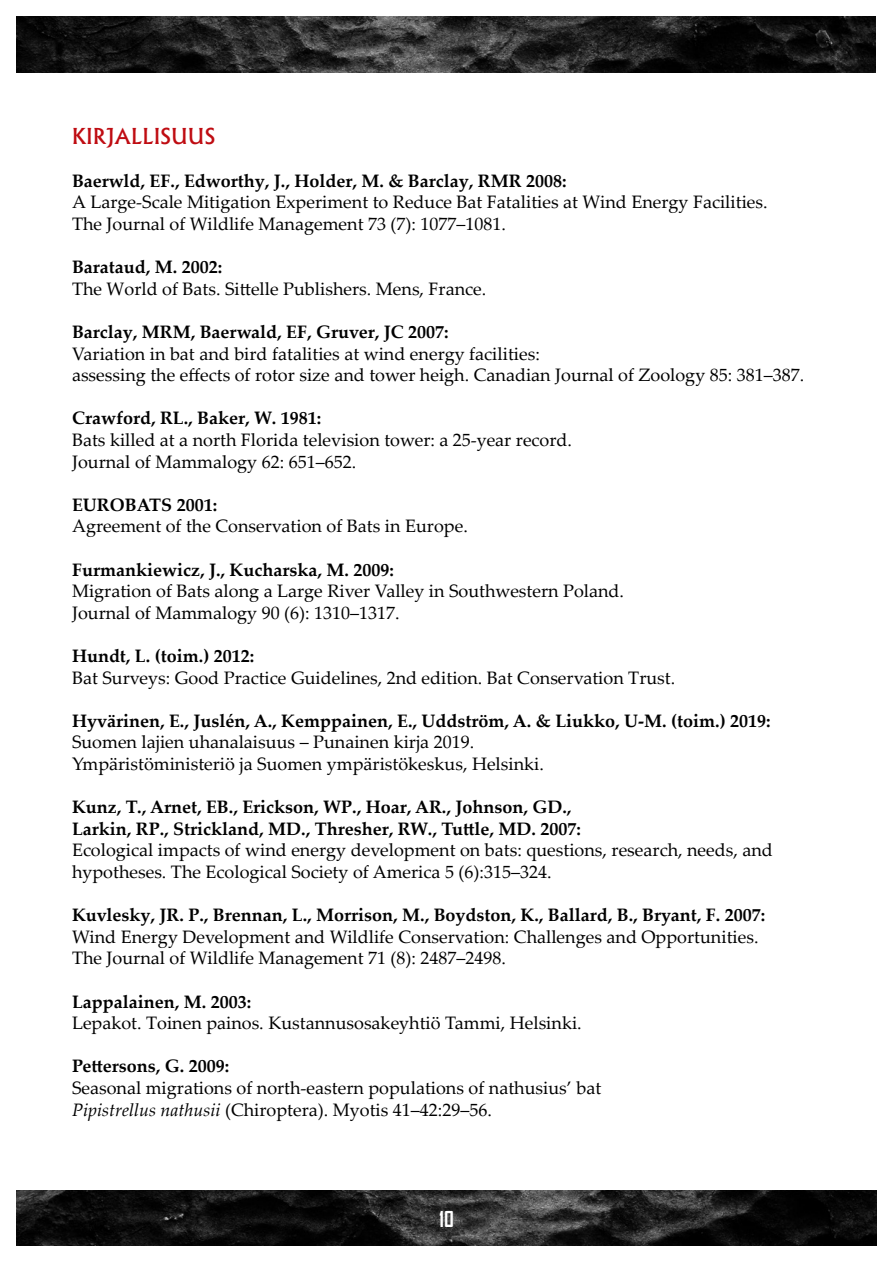
<style>
.page{position:relative;width:893px;height:1263px;background:#fff}
.page>*{position:absolute;margin:0;border:0;box-sizing:border-box;transform-origin:0 0}
.Perusotsikko{font:500 21px "Albertus";color:#bf0c12}
.t1{font:700 21px "Agency FB";color:#fff}
.Perusteksti{font:18px "Palatino Linotype";color:#000}
.Perusteksti-2{font:700 18px "Palatino Linotype";color:#000}
.s1{font-style:italic}
</style>
<div class="page">
<img style="left:17px;top:1191px;width:859px;height:55px">
<img style="left:17px;top:17px;width:859px;height:55px">
<p class="Perusotsikko" style="left:72px;top:123px;width:145px">KIRJALLISUUS</p>
<p class="Perusteksti-2" style="left:72px;top:168px;width:496px">Baerwld, EF., Edworthy, J., Holder, M. &amp; Barclay, RMR 2008:</p>
<p class="Perusteksti" style="left:72px;top:189px;width:697px">A Large-Scale Mitigation Experiment to Reduce Bat Fatalities at Wind Energy Facilities.</p>
<p class="Perusteksti" style="left:72px;top:211px;width:436px">The Journal of Wildlife Management 73 (7): 1077–1081.</p>
<p class="Perusteksti-2" style="left:72px;top:254px;width:152px">Barataud, M. 2002:</p>
<p class="Perusteksti" style="left:72px;top:276px;width:416px">The World of Bats. Sittelle Publishers. Mens, France.</p>
<p class="Perusteksti-2" style="left:72px;top:319px;width:378px">Barclay, MRM, Baerwald, EF, Gruver, JC 2007:</p>
<p class="Perusteksti" style="left:72px;top:341px;width:469px">Variation in bat and bird fatalities at wind energy facilities:</p>
<p class="Perusteksti" style="left:72px;top:362px;width:734px">assessing the effects of rotor size and tower heigh. Canadian Journal of Zoology 85: 381–387.</p>
<p class="Perusteksti-2" style="left:72px;top:405px;width:251px">Crawford, RL., Baker, W. 1981:</p>
<p class="Perusteksti" style="left:72px;top:427px;width:502px">Bats killed at a north Florida television tower: a 25-year record.</p>
<p class="Perusteksti" style="left:72px;top:449px;width:286px">Journal of Mammalogy 62: 651–652.</p>
<p class="Perusteksti-2" style="left:72px;top:492px;width:147px">EUROBATS 2001:</p>
<p class="Perusteksti" style="left:72px;top:513px;width:397px">Agreement of the Conservation of Bats in Europe.</p>
<p class="Perusteksti-2" style="left:72px;top:557px;width:323px">Furmankiewicz, J., Kucharska, M. 2009:</p>
<p class="Perusteksti" style="left:72px;top:578px;width:554px">Migration of Bats along a Large River Valley in Southwestern Poland.</p>
<p class="Perusteksti" style="left:72px;top:600px;width:329px">Journal of Mammalogy 90 (6): 1310–1317.</p>
<p class="Perusteksti-2" style="left:72px;top:643px;width:184px">Hundt, L. (toim.) 2012:</p>
<p class="Perusteksti" style="left:72px;top:665px;width:605px">Bat Surveys: Good Practice Guidelines, 2nd edition. Bat Conservation Trust.</p>
<p class="Perusteksti-2" style="left:72px;top:708px;width:700px">Hyvärinen, E., Juslén, A., Kemppainen, E., Uddström, A. &amp; Liukko, U-M. (toim.) 2019:</p>
<p class="Perusteksti" style="left:72px;top:729px;width:404px">Suomen lajien uhanalaisuus – Punainen kirja 2019.</p>
<p class="Perusteksti" style="left:72px;top:751px;width:473px">Ympäristöministeriö ja Suomen ympäristökeskus, Helsinki.</p>
<p class="Perusteksti-2" style="left:72px;top:794px;width:501px">Kunz, T., Arnet, EB., Erickson, WP., Hoar, AR., Johnson, GD.,</p>
<p class="Perusteksti-2" style="left:72px;top:816px;width:511px">Larkin, RP., Strickland, MD., Thresher, RW., Tuttle, MD. 2007:</p>
<p class="Perusteksti" style="left:72px;top:837px;width:702px">Ecological impacts of wind energy development on bats: questions, research, needs, and</p>
<p class="Perusteksti" style="left:72px;top:859px;width:481px">hypotheses. The Ecological Society of America 5 (6):315–324.</p>
<p class="Perusteksti-2" style="left:72px;top:902px;width:695px">Kuvlesky, JR. P., Brennan, L., Morrison, M., Boydston, K., Ballard, B., Bryant, F. 2007:</p>
<p class="Perusteksti" style="left:72px;top:924px;width:688px">Wind Energy Development and Wildlife Conservation: Challenges and Opportunities.</p>
<p class="Perusteksti" style="left:72px;top:945px;width:436px">The Journal of Wildlife Management 71 (8): 2487–2498.</p>
<p class="Perusteksti-2" style="left:72px;top:989px;width:181px">Lappalainen, M. 2003:</p>
<p class="Perusteksti" style="left:72px;top:1010px;width:511px">Lepakot. Toinen painos. Kustannusosakeyhtiö Tammi, Helsinki.</p>
<p class="Perusteksti-2" style="left:72px;top:1053px;width:159px">Pettersons, G. 2009:</p>
<p class="Perusteksti" style="left:72px;top:1075px;width:531px">Seasonal migrations of north-eastern populations of nathusius’ bat</p>
<p class="Perusteksti" style="left:72px;top:1097px;width:421px"><span class="s1">Pipistrellus nathusii</span> (Chiroptera). Myotis 41–42:29–56.</p>
<p class="t1" style="left:439px;top:1206px;width:16px">10</p>
</div>
